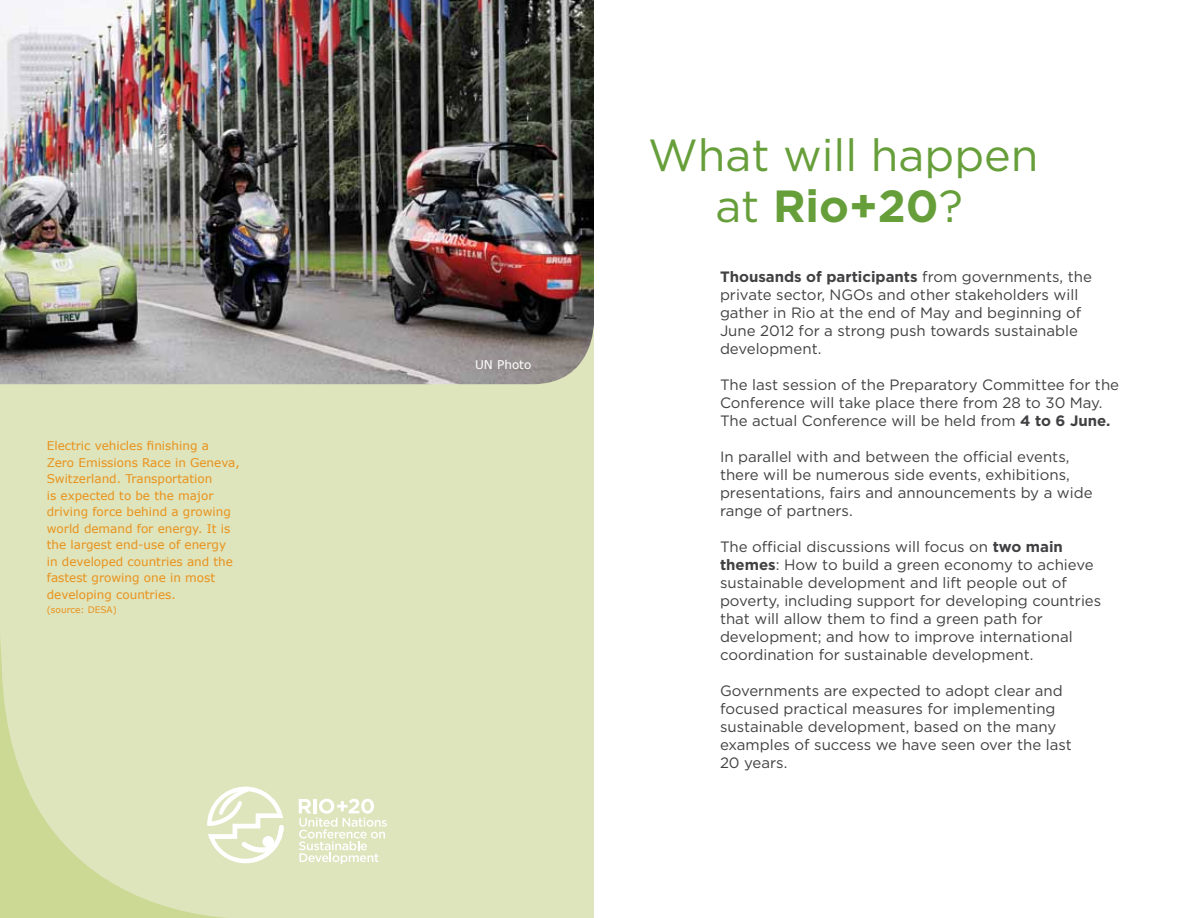
<style>
.page{position:relative;width:1188px;height:918px;background:#fff}
.page>*{position:absolute;margin:0;border:0;box-sizing:border-box;transform-origin:0 0}
.t1{font:45px/51px "Gotham";color:#669e3a;text-align:center}
.t2{font:15px/18px "Gotham";color:#414042}
.t3{font:12px/16.5px "Verdana";color:#e9921b}
.t4{font:12px "Verdana";color:#fff}
.t5{font:9px "Verdana";color:#e9921b}
.s1{font-weight:700}
</style>
<div class="page">
<img style="left:0;top:0;width:594px;height:384px">
<div style="left:0;top:384px;width:593px;height:534px;background:#dee4bc"></div>
<p class="t3" style="left:47px;top:438px;width:195px">Electric vehicles finishing a<br>Zero Emissions Race in Geneva,<br>Switzerland. Transportation<br>is expected to be the major driving force behind a growing world demand for energy. It is the largest end-use of energy in developed countries and the fastest growing one in most developing countries.</p>
<p class="t5" style="left:47px;top:604px;width:72px">(source: DESA)</p>
<p class="t4" style="left:475px;top:357px;width:58px">UN Photo</p>
<h1 class="t1" style="left:648px;top:129px;width:392px">What will happen at <span class="s1">Rio+20</span>?</h1>
<p class="t2" style="left:720px;top:267px;width:373px"><span class="s1">Thousands of participants</span> from governments, the private sector, NGOs and other stakeholders will gather in Rio at the end of May and beginning of June 2012 for a strong push towards sustainable development.</p>
<p class="t2" style="left:720px;top:375px;width:401px">The last session of the Preparatory Committee for the<br>Conference will take place there from 28 to 30 May.<br>The actual Conference will be held from <span class="s1">4 to 6 June.</span></p>
<p class="t2" style="left:720px;top:447px;width:374px">In parallel with and between the official events, there will be numerous side events, exhibitions, presentations, fairs and announcements by a wide range of partners.</p>
<p class="t2" style="left:720px;top:537px;width:383px">The official discussions will focus on <span class="s1">two main themes</span>: How to build a green economy to achieve sustainable development and lift people out of poverty, including support for developing countries that will allow them to find a green path for development; and how to improve international coordination for sustainable development.</p>
<p class="t2" style="left:720px;top:681px;width:353px">Governments are expected to adopt clear and focused practical measures for implementing sustainable development, based on the many examples of success we have seen over the last 20 years.</p>
</div>
